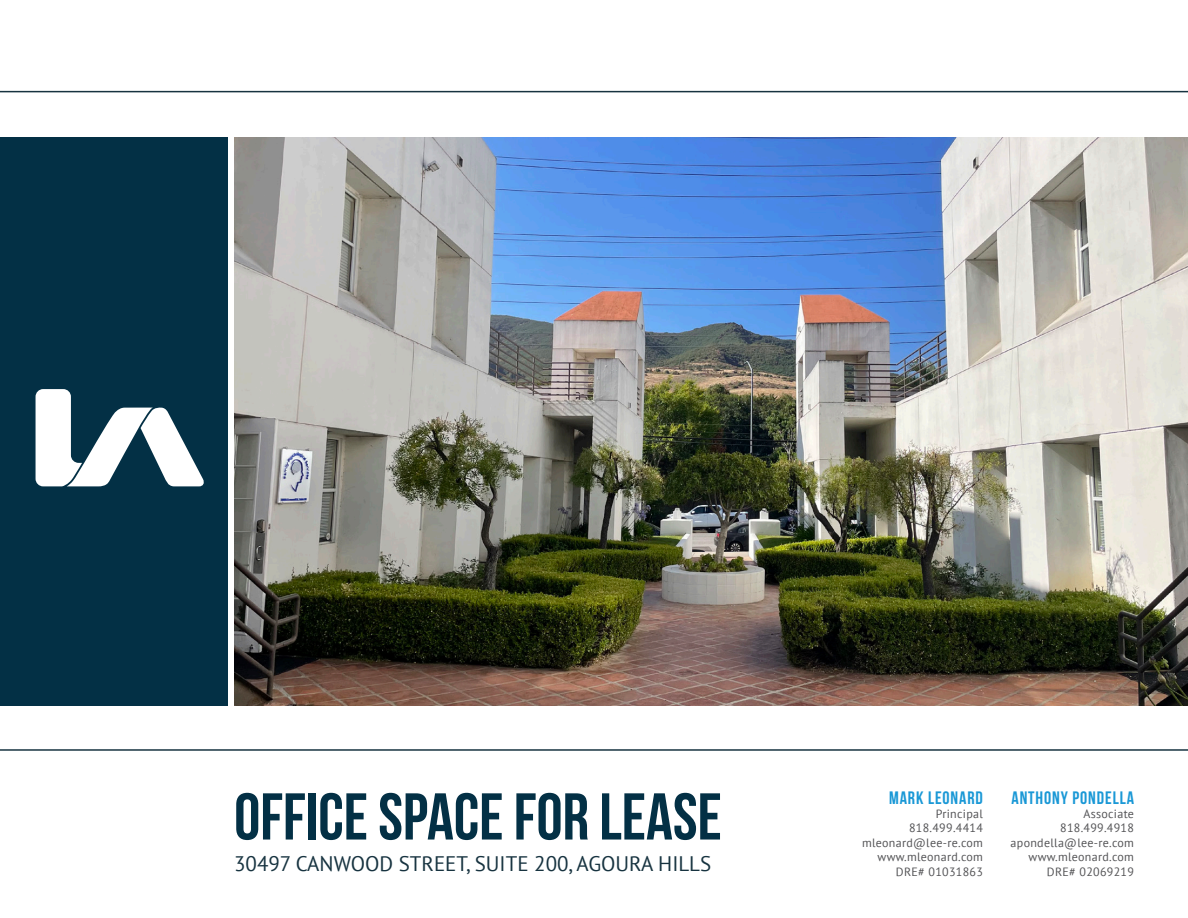
<style>
.page{position:relative;width:1188px;height:918px;background:#fff}
.page>*{position:absolute;margin:0;border:0;box-sizing:border-box;transform-origin:0 0}
.t1{font:66px "Bebas Neue";color:#033045}
.t2{font:21px "PT Sans";color:#173340}
._6_pt{font:700 18px "Bebas Neue";letter-spacing:.05em;color:#1a98d6}
._6_pt-2{font:12px "PT Sans";letter-spacing:.025em;color:#535355}
</style>
<div class="page">
<div style="left:0;top:137px;width:228px;height:568px;background:#033045"></div>
<img style="left:234px;top:137px;width:954px;height:568px">
<hr style="left:0;top:91px;width:1188px;height:1px;background:#173340">
<hr style="left:0;top:749px;width:1188px;height:2px;background:#173340">
<svg style="left:36px;top:389px;width:168px;height:97px"></svg>
<p class="t1" style="left:234px;top:781px;width:489px">OFFICE SPACE FOR LEASE</p>
<p class="t2" style="left:234px;top:850px;width:479px">30497 CANWOOD STREET, SUITE 200, AGOURA HILLS</p>
<p class="_6_pt" style="left:889px;top:787px;width:95px">MARK LEONARD</p>
<p class="_6_pt-2" style="left:936px;top:806px;width:49px">Principal</p>
<p class="_6_pt-2" style="left:909px;top:820px;width:75px">818.499.4414</p>
<p class="_6_pt-2" style="left:862px;top:835px;width:122px">mleonard@lee-re.com</p>
<p class="_6_pt-2" style="left:878px;top:849px;width:107px">www.mleonard.com</p>
<p class="_6_pt-2" style="left:896px;top:864px;width:89px">DRE# 01031863</p>
<p class="_6_pt" style="left:1011px;top:787px;width:124px">ANTHONY PONDELLA</p>
<p class="_6_pt-2" style="left:1083px;top:806px;width:52px">Associate</p>
<p class="_6_pt-2" style="left:1060px;top:820px;width:75px">818.499.4918</p>
<p class="_6_pt-2" style="left:1011px;top:835px;width:125px">apondella@lee-re.com</p>
<p class="_6_pt-2" style="left:1029px;top:849px;width:107px">www.mleonard.com</p>
<p class="_6_pt-2" style="left:1047px;top:864px;width:89px">DRE# 02069219</p>
</div>
